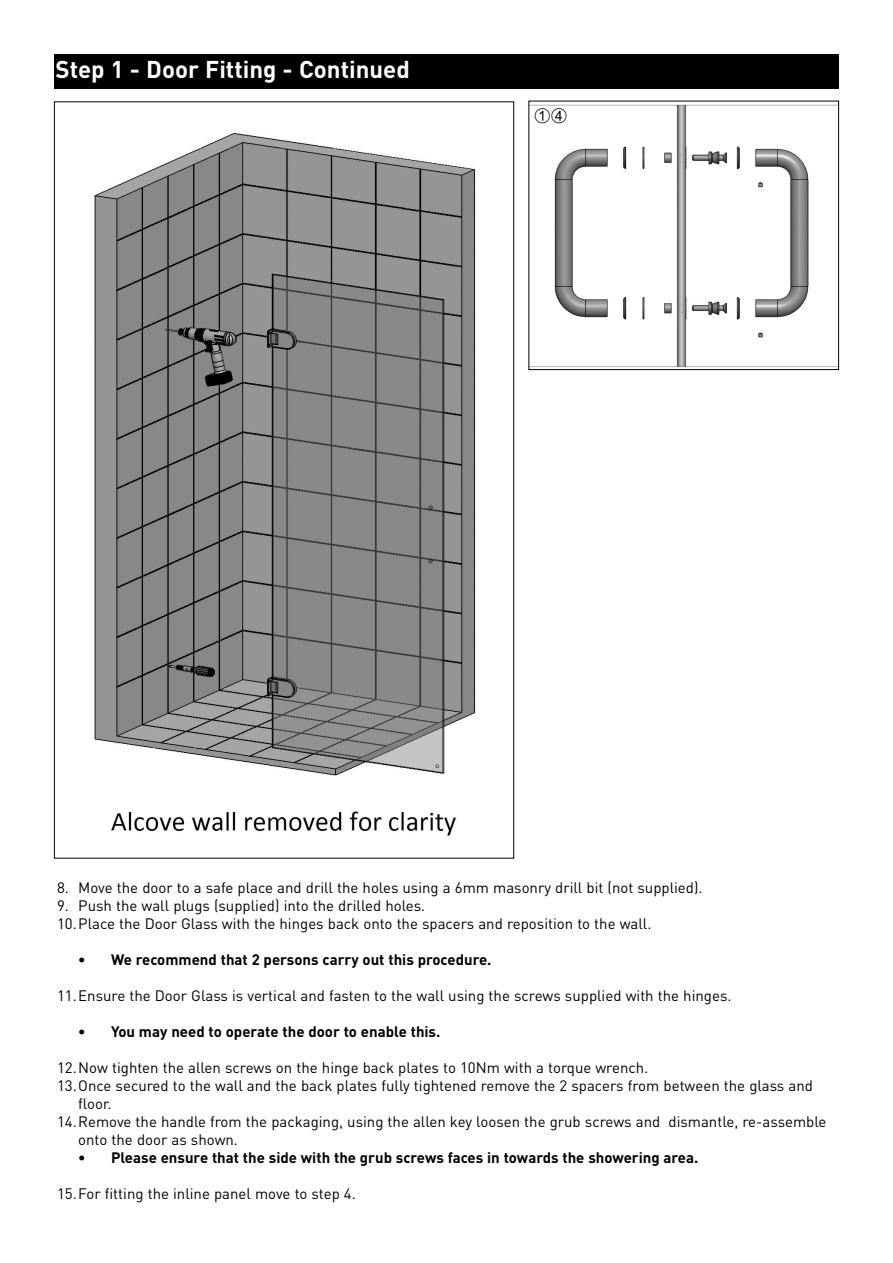
<style>
.page{position:relative;width:893px;height:1263px;background:#fff}
.page>*{position:absolute;margin:0;border:0;box-sizing:border-box;transform-origin:0 0}
.t1{font:700 24px "DIN";color:#fff}
.t2{font:21px "Arial Unicode MS";color:#000}
.t3{font:15px/18px "DIN";color:#000}
.t4{font:700 15px "DIN";color:#000}
</style>
<div class="page">
<div style="left:54px;top:54px;width:785px;height:34px;background:#000"></div>
<img style="left:94px;top:133px;width:382px;height:703px">
<img style="left:530px;top:104px;width:307px;height:264px">
<div style="left:528px;top:101px;width:311px;height:269px;border:1px solid #000"></div>
<div style="left:533px;top:106px;width:40px;height:24px;background:#fff"></div>
<h1 class="t1" style="left:56px;top:56px;width:356px">Step 1 - Door Fitting - Continued</h1>
<h2 class="t2" style="left:534px;top:103px;width:35px">➀➃</h2>
<p class="t3" style="left:57px;top:879px;width:647px">8. Move the door to a safe place and drill the holes using a 6mm masonry drill bit (not supplied).</p>
<p class="t3" style="left:57px;top:897px;width:596px">9. Push the wall plugs (supplied) into the drilled holes.<br>10.Place the Door Glass with the hinges back onto the spacers and reposition to the wall.</p>
<p class="t4" style="left:78px;top:951px;width:415px">• We recommend that 2 persons carry out this procedure.</p>
<p class="t3" style="left:57px;top:987px;width:676px">11.Ensure the Door Glass is vertical and fasten to the wall using the screws supplied with the hinges.</p>
<p class="t4" style="left:78px;top:1023px;width:364px">• You may need to operate the door to enable this.</p>
<p class="t3" style="left:57px;top:1059px;width:593px">12.Now tighten the allen screws on the hinge back plates to 10Nm with a torque wrench.</p>
<p class="t3" style="left:57px;top:1077px;width:757px">13.Once secured to the wall and the back plates fully tightened remove the 2 spacers from between the glass and</p>
<p class="t3" style="left:78px;top:1095px;width:35px">floor.</p>
<p class="t3" style="left:57px;top:1113px;width:771px">14.Remove the handle from the packaging, using the allen key loosen the grub screws and dismantle, re-assemble</p>
<p class="t3" style="left:78px;top:1131px;width:161px">onto the door as shown.</p>
<p class="t4" style="left:78px;top:1149px;width:622px">• Please ensure that the side with the grub screws faces in towards the showering area.</p>
<p class="t3" style="left:57px;top:1185px;width:300px">15.For fitting the inline panel move to step 4.</p>
</div>
